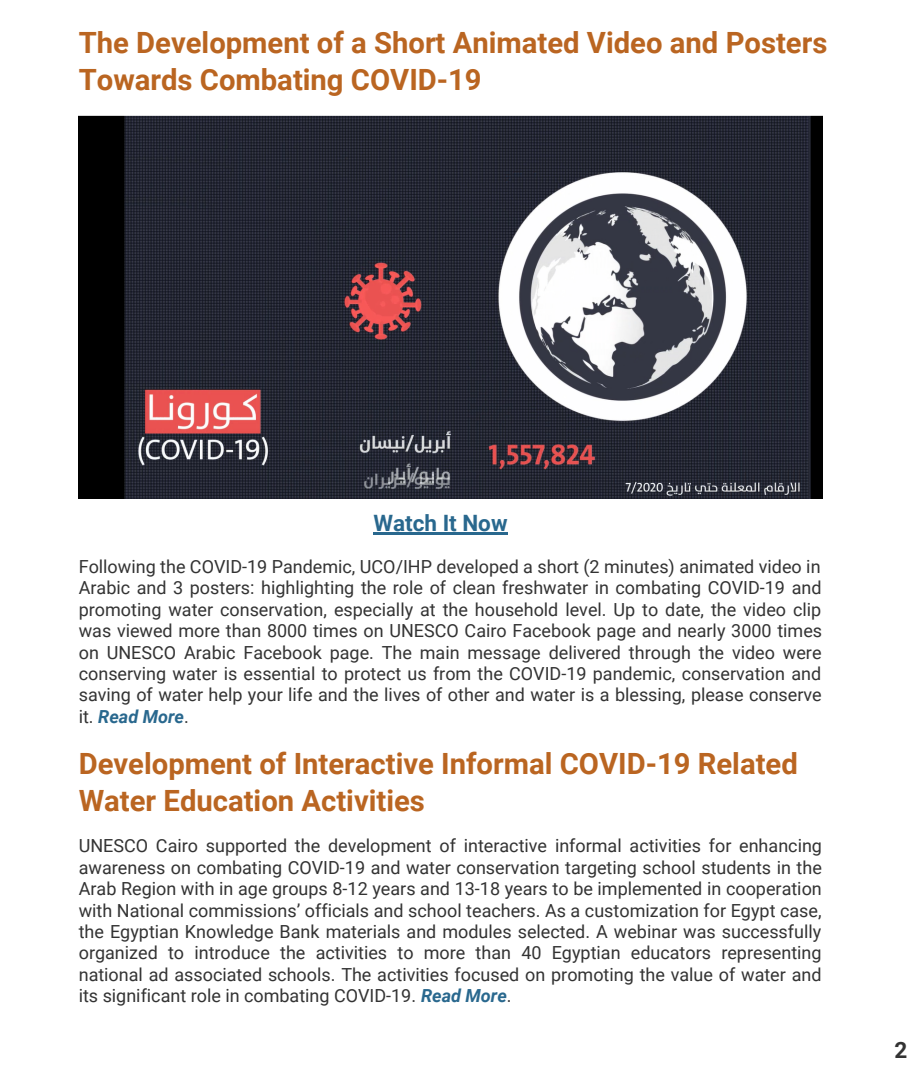
<style>
.page{position:relative;width:918px;height:1069px;background:#fff}
.page>*{position:absolute;margin:0;border:0;box-sizing:border-box;transform-origin:0 0}
.t1{font:700 29.25px/37.2px "Roboto";color:#ba6521}
.t2{font:700 22.5px "Roboto";color:#29688e}
.t3{font:700 22.5px "Roboto";color:#333}
.t4{font:18px/21.3px "Roboto";color:#333;text-align:justify}
.s1{font-weight:700;font-style:italic;color:#29688e}
</style>
<div class="page">
<img style="left:79px;top:115px;width:743px;height:383px">
<svg style="left:374px;top:532px;width:19px;height:2px"></svg>
<hr style="left:393px;top:532px;width:115px;height:2px;background:#29688e">
<h1 class="t1" style="left:79px;top:24px;width:750px">The Development of a Short Animated Video and Posters<br>Towards Combating COVID-19</h1>
<p class="t2" style="left:374px;top:510px;width:136px">Watch It Now</p>
<p class="t4" style="left:79px;top:556px;width:745px">Following the COVID-19 Pandemic, UCO/IHP developed a short (2 minutes) animated video in Arabic and 3 posters: highlighting the role of clean freshwater in combating COVID-19 and promoting water conservation, especially at the household level. Up to date, the video clip was viewed more than 8000 times on UNESCO Cairo Facebook page and nearly 3000 times on UNESCO Arabic Facebook page. The main message delivered through the video were conserving water is essential to protect us from the COVID-19 pandemic, conservation and saving of water help your life and the lives of other and water is a blessing, please conserve it. <span class="s1">Read More</span>.</p>
<h1 class="t1" style="left:79px;top:744px;width:721px">Development of Interactive Informal COVID-19 Related<br>Water Education Activities</h1>
<p class="t4" style="left:79px;top:835px;width:745px">UNESCO Cairo supported the development of interactive informal activities for enhancing awareness on combating COVID-19 and water conservation targeting school students in the Arab Region with in age groups 8-12 years and 13-18 years to be implemented in cooperation with National commissions’ officials and school teachers. As a customization for Egypt case, the Egyptian Knowledge Bank materials and modules selected. A webinar was successfully organized to introduce the activities to more than 40 Egyptian educators representing national ad associated schools. The activities focused on promoting the value of water and its significant role in combating COVID-19. <span class="s1">Read More</span>.</p>
<p class="t3" style="left:894px;top:1037px;width:14px">2</p>
</div>
